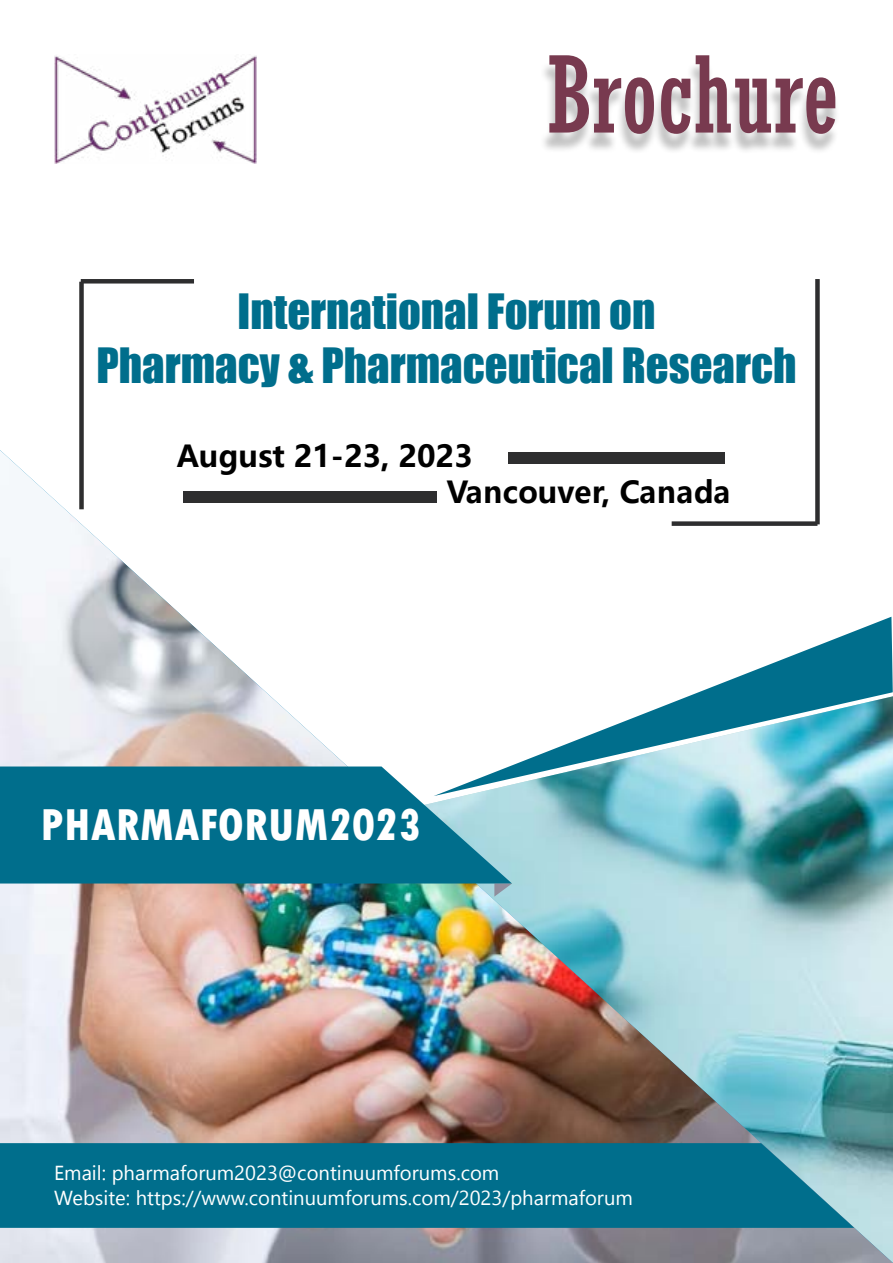
<style>
.page{position:relative;width:893px;height:1263px;background:#fff}
.page>*{position:absolute;margin:0;border:0;box-sizing:border-box;transform-origin:0 0}
.t1{font:condensed 105px "Rockwell";color:#783a4f}
.t2{font:800 condensed 46.8px "Tw Cen";color:#fff}
.t3{font:44.7px/53.7px "Impact";color:#006e8c;text-align:center}
.t4{font:700 30px/36px "Microsoft Ya Hei UI";color:#000}
.t5{font:20.25px/24.3px "Segoe UI Historic";color:#fff}
</style>
<div class="page">
<img style="left:0;top:450px;width:893px;height:813px">
<img style="left:54px;top:55px;width:202px;height:109px">
<div style="left:540px;top:63px;width:300px;height:91px;background:#000;opacity:.24"></div>
<svg style="left:0;top:1143px;width:854px;height:85px;background:#08728f"></svg>
<svg style="left:0;top:766px;width:512px;height:117px;background:#117894"></svg>
<svg style="left:494px;top:883px;width:18px;height:14px"></svg>
<div style="left:508px;top:452px;width:217px;height:12px;background:#2e2e2f"></div>
<div style="left:183px;top:491px;width:253px;height:12px;background:#2e2e2f"></div>
<div style="left:79px;top:282px;width:5px;height:227px;background:#2e2e2f"></div>
<div style="left:81px;top:279px;width:113px;height:5px;background:#2e2e2f"></div>
<div style="left:672px;top:521px;width:145px;height:5px;background:#2e2e2f"></div>
<div style="left:815px;top:279px;width:5px;height:245px;background:#2e2e2f"></div>
<svg style="left:434px;top:617px;width:459px;height:179px"></svg>
<h1 class="t1" style="left:547px;top:35px;width:294px">Brochure</h1>
<h3 class="t3" style="left:96px;top:284px;width:702px">International Forum on<br>Pharmacy &amp; Pharmaceutical Research</h3>
<h3 class="t4" style="left:447px;top:437px;width:286px;text-indent:-270px">August 21-23, 2023<br>Vancouver, Canada</h3>
<h2 class="t2" style="left:40px;top:797px;width:382px">PHARMAFORUM2023</h2>
<p class="t5" style="left:54px;top:1161px;width:580px">Email: pharmaforum2023@continuumforums.com<br>Website: https://www.continuumforums.com/2023/pharmaforum</p>
</div>
